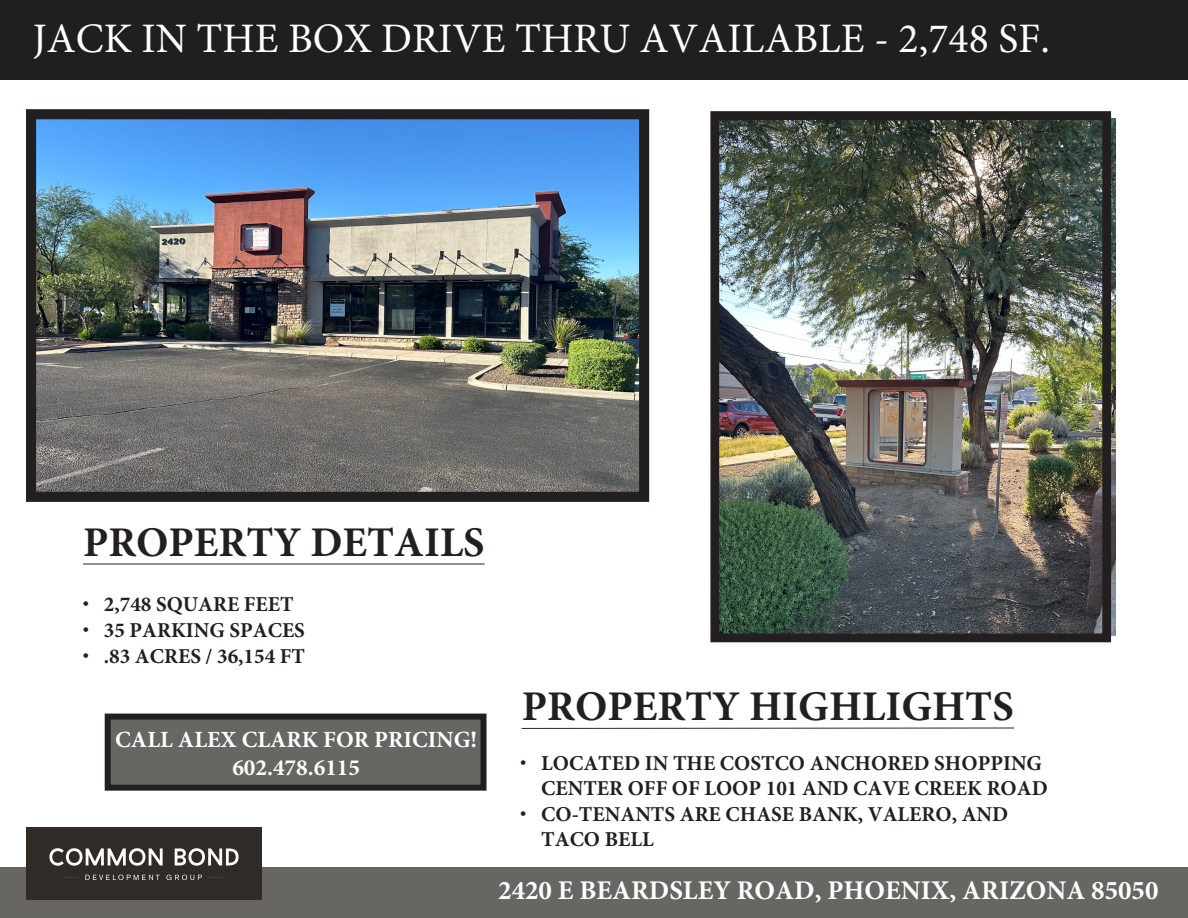
<style>
.page{position:relative;width:1188px;height:918px;background:#fff}
.page>*{position:absolute;margin:0;border:0;box-sizing:border-box;transform-origin:0 0}
.t1{font:700 42.3px "Minion Pro";color:#231f20}
.t2{font:42px "Minion Pro";color:#fff}
.t3{font:700 27px "Minion Pro";color:#fff}
.t4{font:700 23.25px/27.9px "Minion Pro";color:#fff;text-align:center}
.t5{font:700 21.15px/25.2px "Minion Pro";color:#231f20;text-align:right}
.s1{font-family:"Baron Neue";font-weight:400}
</style>
<div class="page">
<div style="left:108px;top:717px;width:376px;height:71px;background:#686663"></div>
<div style="left:105px;top:714px;width:382px;height:77px;border:6px solid #231f20"></div>
<img style="left:720px;top:119px;width:395px;height:517px">
<div style="left:710px;top:111px;width:401px;height:531px;border:9px solid #231f20"></div>
<img style="left:37px;top:120px;width:601px;height:371px">
<div style="left:26px;top:109px;width:623px;height:393px;border:10px solid #231f20"></div>
<hr style="left:522px;top:728px;width:492px;height:1px;background:#231f20">
<hr style="left:83px;top:563px;width:402px;height:2px;background:#231f20">
<div style="left:0;top:0;width:1188px;height:80px;background:#1f1f1d"></div>
<div style="left:0;top:867px;width:1188px;height:51px;background:#686663"></div>
<img style="left:26px;top:828px;width:235px;height:72px">
<h2 class="t2" style="left:33px;top:10px;width:1019px">JACK IN THE BOX DRIVE THRU AVAILABLE - 2,748 SF.</h2>
<h1 class="t1" style="left:83px;top:512px;width:403px">PROPERTY DETAILS</h1>
<p class="t5" style="left:83px;top:592px;width:212px"><span class="s1">•</span> 2,748 SQUARE FEET</p>
<p class="t5" style="left:83px;top:618px;width:224px"><span class="s1">•</span> 35 PARKING SPACES</p>
<p class="t5" style="left:83px;top:644px;width:224px"><span class="s1">•</span> .83 ACRES / 36,154 FT</p>
<p class="t4" style="left:115px;top:726px;width:363px">CALL ALEX CLARK FOR PRICING!<br>602.478.6115</p>
<h1 class="t1" style="left:522px;top:676px;width:493px">PROPERTY HIGHLIGHTS</h1>
<p class="t5" style="left:520px;top:750px;width:529px"><span class="s1">•</span> LOCATED IN THE COSTCO ANCHORED SHOPPING<br>CENTER OFF OF LOOP 101 AND CAVE CREEK ROAD</p>
<p class="t5" style="left:541px;top:801px;width:469px;text-align:left;text-indent:-21px"><span class="s1">•</span> CO-TENANTS ARE CHASE BANK, VALERO, AND<br>TACO BELL</p>
<p class="t3" style="left:498px;top:871px;width:662px">2420 E BEARDSLEY ROAD, PHOENIX, ARIZONA 85050</p>
</div>
